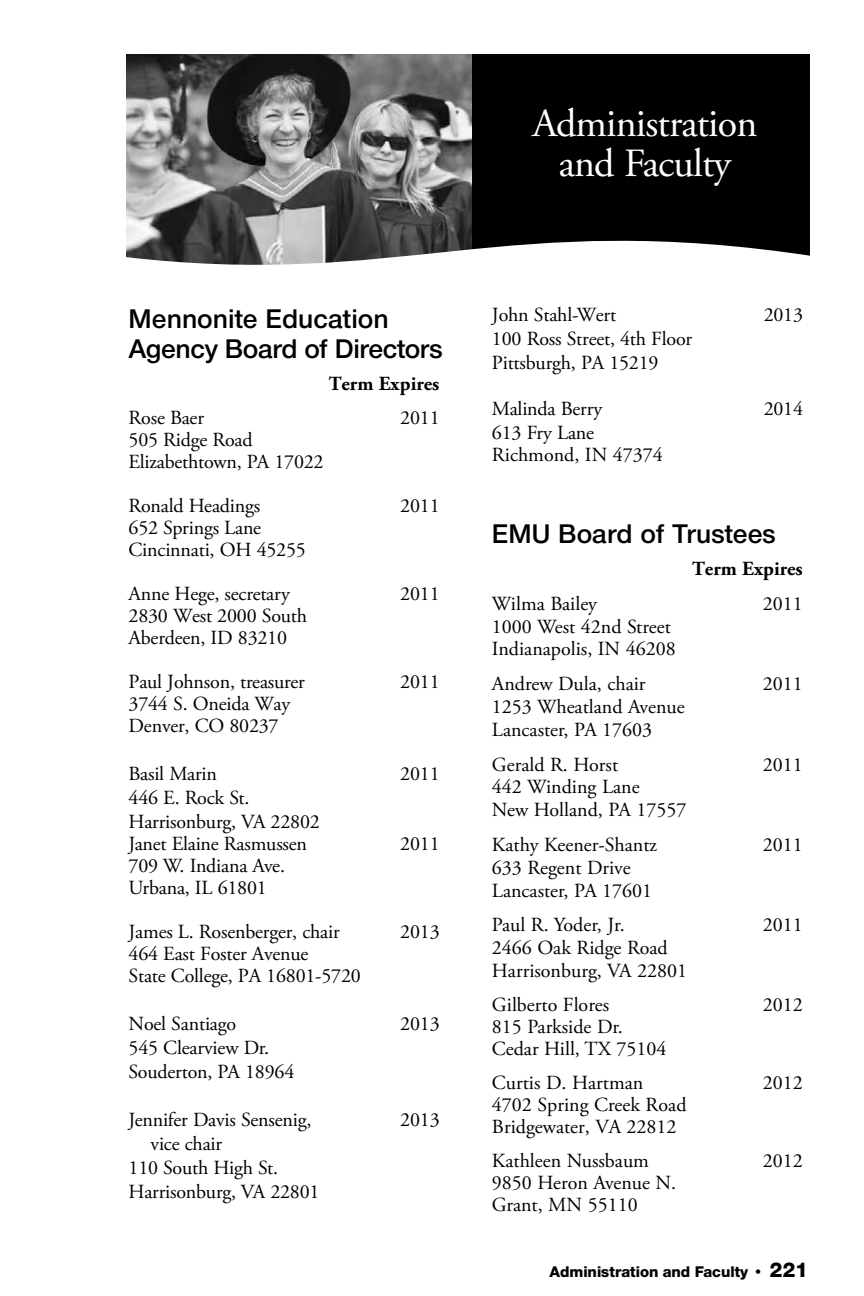
<style>
.page{position:relative;width:864px;height:1296px;background:#fff}
.page>*{position:absolute;margin:0;border:0;box-sizing:border-box;transform-origin:0 0}
.t1{font:40px/40px "Adobe Garamond Pro";letter-spacing:-.02em;color:#fff;text-align:center}
.t2{font:600 28px/30px "Nimbus Sans Novus T";color:#000}
.t3{font:20px/22px "Adobe Garamond Pro";letter-spacing:-.01em;color:#000}
.t4{font:700 20px "Adobe Garamond Pro";color:#000}
.t5{font:800 16px "Nimbus Sans Novus T";color:#000}
.s1{font-size:22px}
</style>
<div class="page">
<img style="left:127px;top:54px;width:345px;height:154px">
<div style="left:473px;top:55px;width:336px;height:218px;background:#000"></div>
<div style="left:472px;top:54px;width:338px;height:220px;border:2px solid #000"></div>
<svg style="left:126px;top:208px;width:684px;height:66px"></svg>
<h2 class="t2" style="left:129px;top:303px;width:316px">Mennonite Education<br>Agency Board of Directors</h2>
<p class="t4" style="left:329px;top:372px;width:112px">Term Expires</p>
<p class="t3" style="left:129px;top:407px;width:77px">Rose Baer</p>
<p class="t3" style="left:400px;top:407px;width:41px">2011</p>
<p class="t3" style="left:129px;top:429px;width:197px">505 Ridge Road<br>Elizabethtown, PA 17022</p>
<p class="t3" style="left:129px;top:495px;width:133px">Ronald Headings</p>
<p class="t3" style="left:400px;top:495px;width:41px">2011</p>
<p class="t3" style="left:129px;top:517px;width:179px">652 Springs Lane<br>Cincinnati, OH 45255</p>
<p class="t3" style="left:129px;top:583px;width:163px">Anne Hege, secretary</p>
<p class="t3" style="left:400px;top:583px;width:41px">2011</p>
<p class="t3" style="left:129px;top:605px;width:180px">2830 West 2000 South<br>Aberdeen, ID 83210</p>
<p class="t3" style="left:129px;top:671px;width:178px">Paul Johnson, treasurer</p>
<p class="t3" style="left:400px;top:671px;width:41px">2011</p>
<p class="t3" style="left:129px;top:693px;width:163px">3744 S. Oneida Way<br>Denver, CO 80237</p>
<p class="t3" style="left:129px;top:763px;width:90px">Basil Marin</p>
<p class="t3" style="left:400px;top:763px;width:41px">2011</p>
<p class="t3" style="left:129px;top:786px;width:193px;line-height:24px">446 E. Rock St.<br>Harrisonburg, VA 22802</p>
<p class="t3" style="left:129px;top:833px;width:180px">Janet Elaine Rasmussen</p>
<p class="t3" style="left:400px;top:833px;width:41px">2011</p>
<p class="t3" style="left:129px;top:855px;width:158px">709 W. Indiana Ave.<br>Urbana, IL 61801</p>
<p class="t3" style="left:129px;top:921px;width:213px">James L. Rosenberger, chair</p>
<p class="t3" style="left:400px;top:921px;width:41px">2013</p>
<p class="t3" style="left:129px;top:943px;width:234px">464 East Foster Avenue<br>State College, PA 16801-5720</p>
<p class="t3" style="left:129px;top:1013px;width:109px">Noel Santiago</p>
<p class="t3" style="left:400px;top:1013px;width:41px">2013</p>
<p class="t3" style="left:129px;top:1036px;width:167px;line-height:24px">545 Clearview Dr.<br>Souderton, PA 18964</p>
<p class="t3" style="left:129px;top:1109px;width:184px">Jennifer Davis Sensenig,</p>
<p class="t3" style="left:400px;top:1109px;width:41px">2013</p>
<p class="t3" style="left:129px;top:1132px;width:192px;line-height:24px;text-indent:22px">vice chair<br>110 South High St.<br>Harrisonburg, VA 22801</p>
<h1 class="t1" style="left:532px;top:105px;width:227px">Administration and Faculty</h1>
<p class="t3" style="left:492px;top:304px;width:126px">John Stahl-Wert</p>
<p class="t3" style="left:764px;top:304px;width:41px">2013</p>
<p class="t3" style="left:492px;top:327px;width:202px;line-height:24px">100 Ross Street, 4th Floor<br>Pittsburgh, PA 15219</p>
<p class="t3" style="left:492px;top:398px;width:112px">Malinda Berry</p>
<p class="t3" style="left:764px;top:398px;width:41px">2014</p>
<p class="t3" style="left:492px;top:422px;width:172px;line-height:22.8px">613 Fry Lane<br>Richmond, IN 47374</p>
<h2 class="t2" style="left:492px;top:518px;width:286px">EMU Board of Trustees</h2>
<p class="t4" style="left:692px;top:557px;width:112px">Term Expires</p>
<p class="t3" style="left:492px;top:593px;width:107px">Wilma Bailey</p>
<p class="t3" style="left:763px;top:593px;width:41px">2011</p>
<p class="t3" style="left:492px;top:616px;width:185px;line-height:22.8px">1000 West 42nd Street<br>Indianapolis, IN 46208</p>
<p class="t3" style="left:492px;top:674px;width:155px">Andrew Dula, chair</p>
<p class="t3" style="left:763px;top:674px;width:41px">2011</p>
<p class="t3" style="left:492px;top:696px;width:194px;line-height:22.8px">1253 Wheatland Avenue<br>Lancaster, PA 17603</p>
<p class="t3" style="left:492px;top:754px;width:128px">Gerald R. Horst</p>
<p class="t3" style="left:763px;top:754px;width:41px">2011</p>
<p class="t3" style="left:492px;top:776px;width:196px;line-height:22.8px">442 Winding Lane<br>New Holland, PA 17557</p>
<p class="t3" style="left:492px;top:834px;width:167px">Kathy Keener-Shantz</p>
<p class="t3" style="left:763px;top:834px;width:41px">2011</p>
<p class="t3" style="left:492px;top:857px;width:162px;line-height:22.8px">633 Regent Drive<br>Lancaster, PA 17601</p>
<p class="t3" style="left:492px;top:915px;width:134px">Paul R. Yoder, Jr.</p>
<p class="t3" style="left:763px;top:915px;width:41px">2011</p>
<p class="t3" style="left:492px;top:937px;width:197px;line-height:22.8px">2466 Oak Ridge Road<br>Harrisonburg, VA 22801</p>
<p class="t3" style="left:492px;top:994px;width:119px">Gilberto Flores</p>
<p class="t3" style="left:763px;top:994px;width:41px">2012</p>
<p class="t3" style="left:492px;top:1016px;width:176px">815 Parkside Dr.<br>Cedar Hill, TX 75104</p>
<p class="t3" style="left:492px;top:1072px;width:153px">Curtis D. Hartman</p>
<p class="t3" style="left:763px;top:1072px;width:41px">2012</p>
<p class="t3" style="left:492px;top:1094px;width:196px">4702 Spring Creek Road<br>Bridgewater, VA 22812</p>
<p class="t3" style="left:492px;top:1150px;width:159px">Kathleen Nussbaum</p>
<p class="t3" style="left:763px;top:1150px;width:41px">2012</p>
<p class="t3" style="left:492px;top:1172px;width:186px">9850 Heron Avenue N.<br>Grant, MN 55110</p>
<p class="t5" style="left:550px;top:1262px;width:260px">Administration and Faculty • <span class="s1">221</span></p>
</div>
